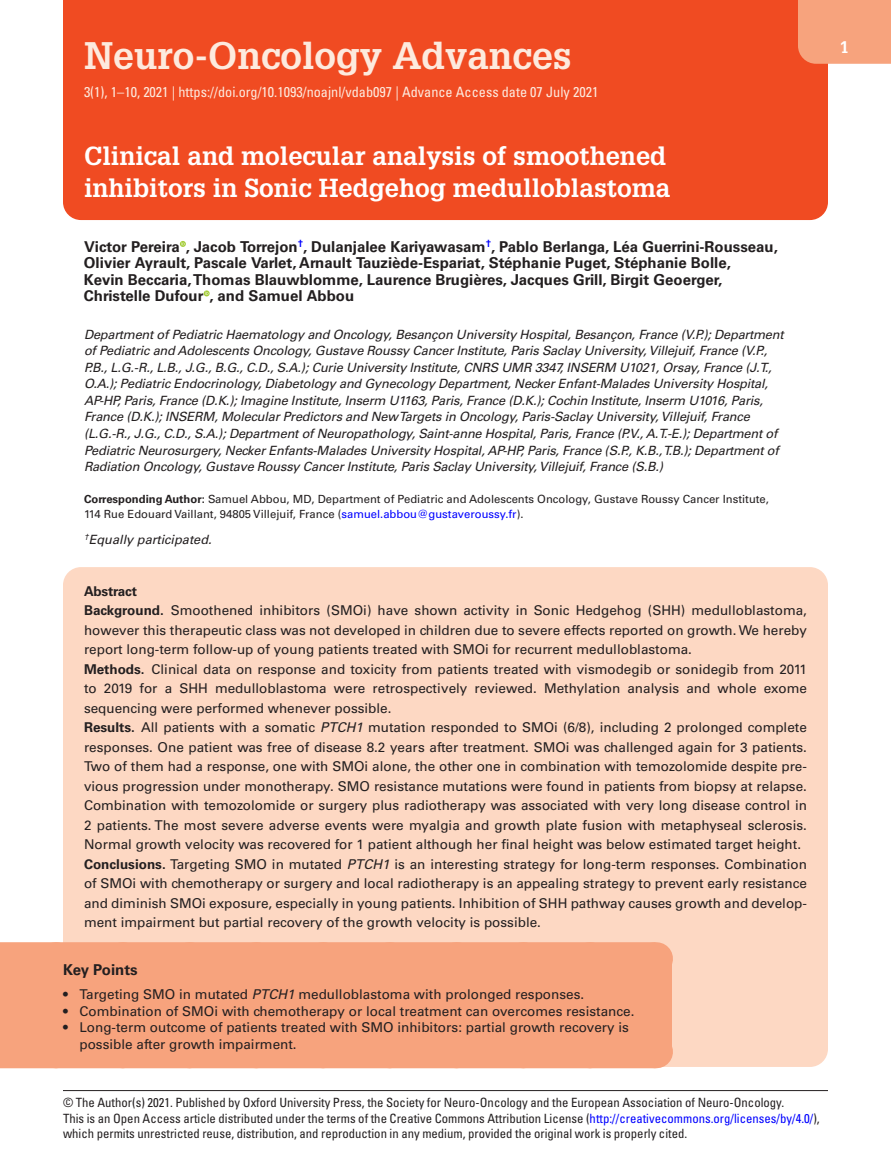
<style>
.page{position:relative;width:891px;height:1175px;background:#fff}
.page>*{position:absolute;margin:0;border:0;box-sizing:border-box;transform-origin:0 0}
.t1{font:700 37.5px "Glypha LT Std";color:#fdeade}
.t2{font:700 25.5px/31.5px "Glypha LT Std";color:#fff}
.t3{font:700 16.5px "Glypha LT Std";color:#fff}
.t4{font:700 15px/16.5px "Univers LT Std";color:#231f20}
.t5{font:condensed 14.25px "Univers LT Std";color:#fdeade}
.t6{font:13.5px/19.5px "Univers LT Std";color:#231f20}
.t7{font:italic 12.75px/16.5px "Univers LT Std";letter-spacing:-.015em;color:#231f20}
.t8{font:condensed 12.75px/15px "Univers LT Std";color:#231f20}
.t9{font:11.25px/15px "Univers LT Std";color:#231f20}
.s1{font-weight:700}
.s2{color:#00f}
.s3{font-style:italic}
</style>
<div class="page">
<div style="left:63px;top:0;width:765px;height:166px;background:#f04b22"></div>
<div style="left:798px;top:0;width:93px;height:64px;background:#f7a37d"></div>
<hr style="left:63px;top:1090px;width:765px;height:1px;background:#231f20">
<div style="left:63px;top:567px;width:765px;height:499px;background:#fdd8c3;border-radius:18px"></div>
<div style="left:0;top:959px;width:672px;height:35px;background:#f7a37d"></div>
<div style="left:0;top:942px;width:656px;height:33px;background:#f7a37d"></div>
<svg style="left:58px;top:942px;width:564px;height:1px"></svg>
<hr style="left:656px;top:942px;width:1px;height:33px;background:#f7a37d">
<div style="left:0;top:992px;width:672px;height:41px;background:#f7a37d"></div>
<div style="left:0;top:1009px;width:672px;height:43px;background:#f7a37d"></div>
<div style="left:0;top:1035px;width:656px;height:33px;background:#f7a37d"></div>
<hr style="left:656px;top:1035px;width:1px;height:33px;background:#f7a37d">
<svg style="left:180px;top:241px;width:6px;height:6px"></svg>
<svg style="left:204px;top:290px;width:6px;height:6px"></svg>
<div style="left:63px;top:166px;width:765px;height:54px;background:#f04b22"></div>
<h1 class="t1" style="left:84px;top:32px;width:489px">Neuro-Oncology Advances</h1>
<p class="t5" style="left:84px;top:83px;width:516px">3(1), 1–10, 2021 | https://doi.org/10.1093/noajnl/vdab097 | Advance Access date 07 July 2021</p>
<h2 class="t2" style="left:84px;top:140px;width:588px">Clinical and molecular analysis of smoothened inhibitors in Sonic Hedgehog medulloblastoma</h2>
<p class="t4" style="left:84px;top:238px;width:695px">Victor Pereira , Jacob Torrejon<sup>†</sup>, Dulanjalee Kariyawasam<sup>†</sup>, Pablo Berlanga, Léa Guerrini-Rousseau, Olivier Ayrault, Pascale Varlet, Arnault Tauziède-Espariat, Stéphanie Puget, Stéphanie Bolle,<br>Kevin Beccaria, Thomas Blauwblomme, Laurence Brugières, Jacques Grill, Birgit Geoerger, Christelle Dufour , and Samuel Abbou</p>
<p class="t7" style="left:84px;top:326px;width:701px">Department of Pediatric Haematology and Oncology, Besançon University Hospital, Besançon, France (V.P.); Department of Pediatric and Adolescents Oncology, Gustave Roussy Cancer Institute, Paris Saclay University, Villejuif, France (V.P., P.B., L.G.-R., L.B., J.G., B.G., C.D., S.A.); Curie University Institute, CNRS UMR 3347, INSERM U1021, Orsay, France (J.T., O.A.); Pediatric Endocrinology, Diabetology and Gynecology Department, Necker Enfant-Malades University Hospital, AP-HP, Paris, France (D.K.); Imagine Institute, Inserm U1163, Paris, France (D.K.); Cochin Institute, Inserm U1016, Paris, France (D.K.); INSERM, Molecular Predictors and New Targets in Oncology, Paris-Saclay University, Villejuif, France (L.G.-R., J.G., C.D., S.A.); Department of Neuropathology, Saint-anne Hospital, Paris, France (P.V., A.T.-E.); Department of Pediatric Neurosurgery, Necker Enfants-Malades University Hospital, AP-HP, Paris, France (S.P., K.B., T.B.); Department of Radiation Oncology, Gustave Roussy Cancer Institute, Paris Saclay University, Villejuif, France (S.B.)</p>
<p class="t9" style="left:84px;top:492px;width:687px"><span class="s1">Corresponding Author:</span> Samuel Abbou, MD, Department of Pediatric and Adolescents Oncology, Gustave Roussy Cancer Institute,<br>114 Rue Edouard Vaillant, 94805 Villejuif, France (<span class="s2">samuel.abbou@gustaveroussy.fr</span>).</p>
<p class="t7" style="left:84px;top:531px;width:129px"><sup>†</sup>Equally participated.</p>
<p class="t6" style="left:84px;top:581px;width:725px"><span class="s1">Abstract<br>Background.</span> Smoothened inhibitors (SMOi) have shown activity in Sonic Hedgehog (SHH) medulloblastoma, however this therapeutic class was not developed in children due to severe effects reported on growth. We hereby report long-term follow-up of young patients treated with SMOi for recurrent medulloblastoma.<br><span class="s1">Methods.</span> Clinical data on response and toxicity from patients treated with vismodegib or sonidegib from 2011 to 2019 for a SHH medulloblastoma were retrospectively reviewed. Methylation analysis and whole exome sequencing were performed whenever possible.<br><span class="s1">Results.</span> All patients with a somatic <span class="s3">PTCH1</span> mutation responded to SMOi (6/8), including 2 prolonged complete responses. One patient was free of disease 8.2 years after treatment. SMOi was challenged again for 3 patients.<br>Two of them had a response, one with SMOi alone, the other one in combination with temozolomide despite pre&shy;vious progression under monotherapy. SMO resistance mutations were found in patients from biopsy at relapse.<br>Combination with temozolomide or surgery plus radiotherapy was associated with very long disease control in 2 patients. The most severe adverse events were myalgia and growth plate fusion with metaphyseal sclerosis.<br>Normal growth velocity was recovered for 1 patient although her final height was below estimated target height.<br><span class="s1">Conclusions.</span> Targeting SMO in mutated <span class="s3">PTCH1</span> is an interesting strategy for long-term responses. Combination of SMOi with chemotherapy or surgery and local radiotherapy is an appealing strategy to prevent early resistance and diminish SMOi exposure, especially in young patients. Inhibition of SHH pathway causes growth and develop&shy;ment impairment but partial recovery of the growth velocity is possible.</p>
<p class="t4" style="left:63px;top:961px;width:76px">Key Points</p>
<p class="t6" style="left:63px;top:984px;width:523px">• Targeting SMO in mutated <span class="s3">PTCH1</span> medulloblastoma with prolonged responses.</p>
<p class="t6" style="left:63px;top:1001px;width:573px">• Combination of SMOi with chemotherapy or local treatment can overcomes resistance.</p>
<p class="t6" style="left:79px;top:1019px;width:551px;line-height:16.5px;text-indent:-16px">• Long-term outcome of patients treated with SMO inhibitors: partial growth recovery is possible after growth impairment.</p>
<p class="t8" style="left:63px;top:1095px;width:723px">© The Author(s) 2021. Published by Oxford University Press, the Society for Neuro-Oncology and the European Association of Neuro-Oncology.</p>
<p class="t8" style="left:63px;top:1110px;width:758px">This is an Open Access article distributed under the terms of the Creative Commons Attribution License (<span class="s2">http://creativecommons.org/licenses/by/4.0/</span>), which permits unrestricted reuse, distribution, and reproduction in any medium, provided the original work is properly cited.</p>
<p class="t3" style="left:840px;top:37px;width:11px">1</p>
</div>
